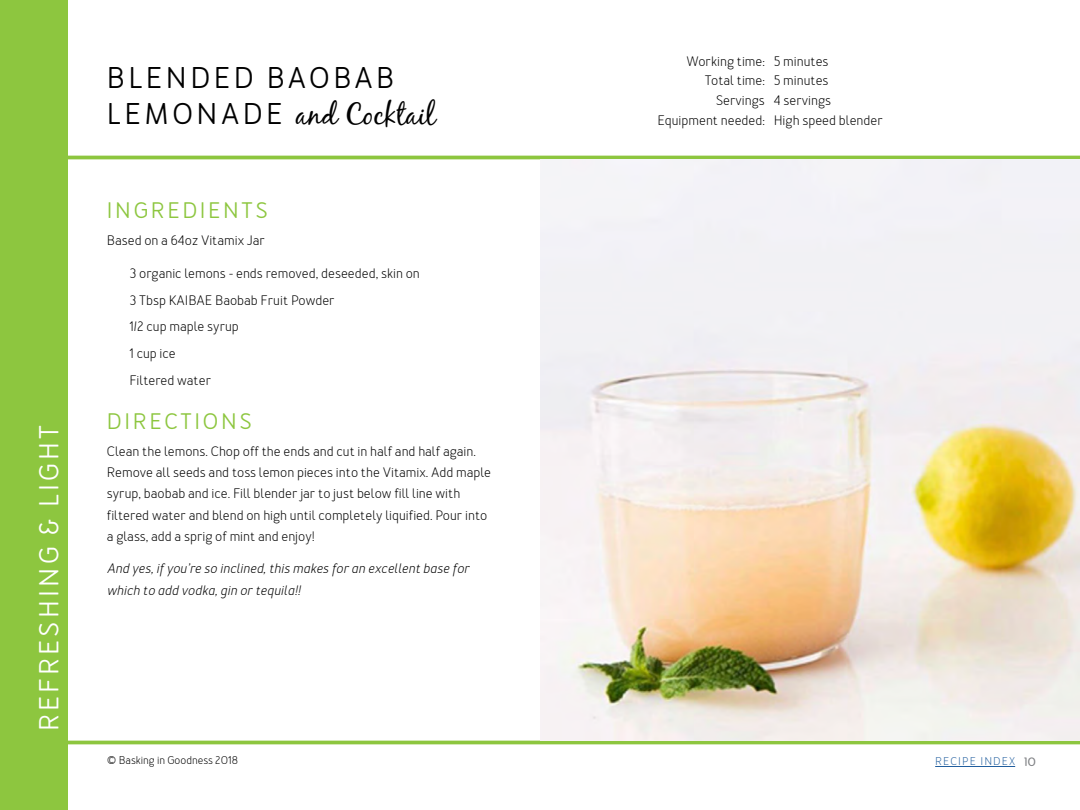
<style>
.page{position:relative;width:1080px;height:810px;background:#fff}
.page>*{position:absolute;margin:0;border:0;box-sizing:border-box;transform-origin:0 0}
.t1{font:30px "Black Jack";color:#000}
.t2{font:500 30px "Merlo";letter-spacing:.12em;color:#000}
.t3{font:500 27.5px "Merlo";letter-spacing:.12em;color:#fff}
.t4{font:500 22.5px "Merlo";letter-spacing:.12em;color:#8dc63f}
.t5{font:13.75px/26.9px "Merlo";color:#000}
.t6{font:italic 13.75px/21.2px "Merlo";color:#000}
.t7{font:300 12.5px "Merge";color:#808285}
.t8{font:11.25px "Merlo";color:#000}
.t9{font:11.25px "Merlo";letter-spacing:.1em;color:#215e9e}
.s1{font-family:"Merlo";font-weight:500}
</style>
<div class="page">
<hr style="left:0;top:156px;width:1080px;height:3px;background:#8dc63f">
<hr style="left:0;top:741px;width:1080px;height:3px;background:#8dc63f">
<div style="left:0;top:0;width:68px;height:810px;background:#8dc63f"></div>
<img style="left:540px;top:159px;width:540px;height:582px">
<hr style="left:935px;top:766px;width:80px;height:1px;background:#215e9e">
<h2 class="t3" style="left:33px;top:731px;width:308px;rotate:-90deg">REFRESHING &amp; LIGHT</h2>
<h1 class="t2" style="left:107px;top:60px;width:289px">BLENDED BAOBAB</h1>
<h1 class="t1" style="left:107px;top:97px;width:330px"><span class="s1">LEMONADE</span> and Cocktail</h1>
<h3 class="t4" style="left:107px;top:197px;width:162px">INGREDIENTS</h3>
<p class="t5" style="left:107px;top:227px;width:160px">Based on a 64oz Vitamix Jar</p>
<p class="t5" style="left:129px;top:260px;width:292px">3 organic lemons - ends removed, deseeded, skin on<br>3 Tbsp KAIBAE Baobab Fruit Powder<br>1/2 cup maple syrup<br>1 cup ice<br>Filtered water</p>
<h3 class="t4" style="left:107px;top:408px;width:146px">DIRECTIONS</h3>
<p class="t5" style="left:107px;top:441px;width:386px;line-height:21.2px">Clean the lemons. Chop off the ends and cut in half and half again.<br>Remove all seeds and toss lemon pieces into the Vitamix. Add maple syrup, baobab and ice. Fill blender jar to just below fill line with filtered water and blend on high until completely liquified. Pour into a glass, add a sprig of mint and enjoy!</p>
<p class="t6" style="left:107px;top:558px;width:364px">And yes, if you’re so inclined, this makes for an excellent base for which to add vodka, gin or tequila!!</p>
<p class="t5" style="left:687px;top:48px;width:144px">Working time: 5 minutes</p>
<p class="t5" style="left:705px;top:68px;width:125px">Total time: 5 minutes</p>
<p class="t5" style="left:716px;top:87px;width:117px">Servings 4 servings</p>
<p class="t5" style="left:657px;top:107px;width:227px">Equipment needed: High speed blender</p>
<p class="t8" style="left:107px;top:754px;width:133px">© Basking in Goodness 2018</p>
<p class="t9" style="left:935px;top:755px;width:82px">RECIPE INDEX</p>
<p class="t7" style="left:1024px;top:754px;width:14px">10</p>
</div>
